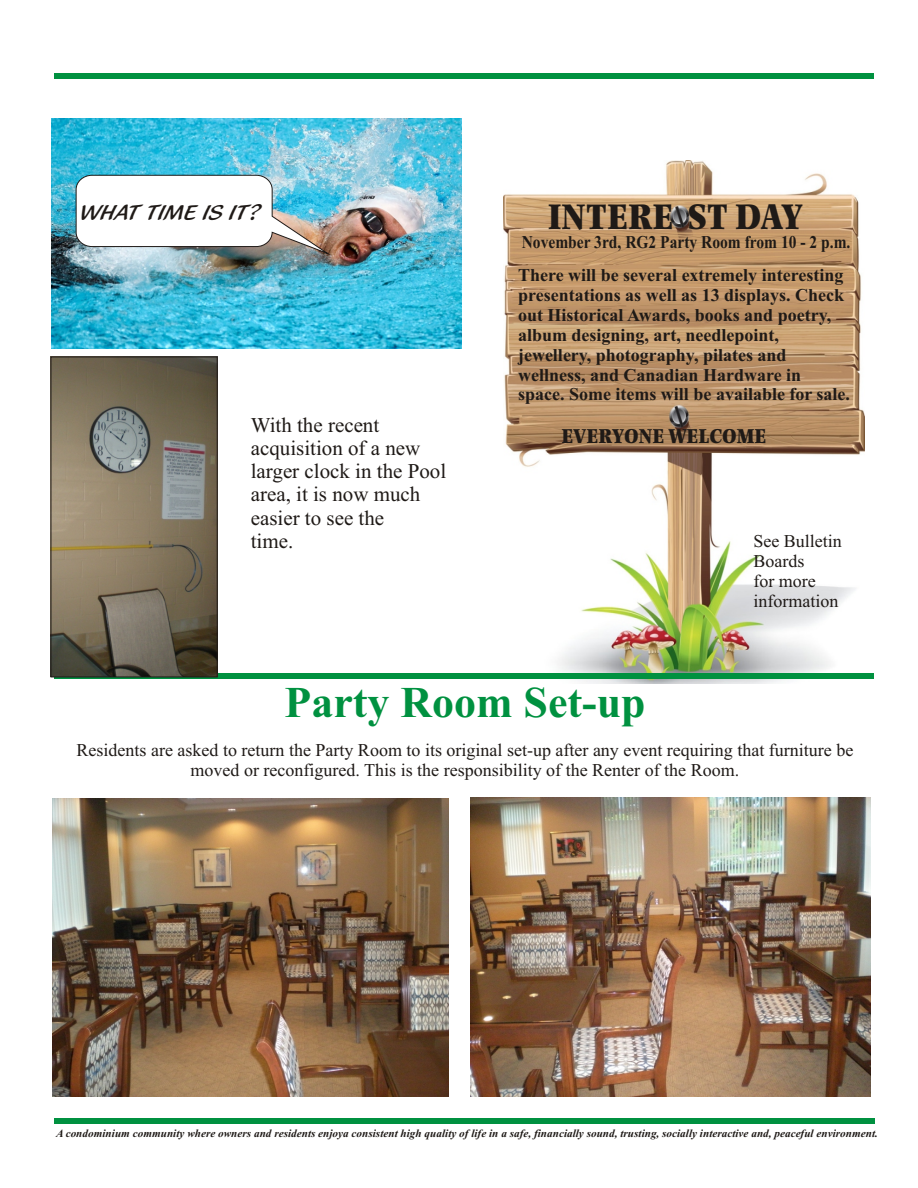
<style>
.page{position:relative;width:918px;height:1188px;background:#fff}
.page>*{position:absolute;margin:0;border:0;box-sizing:border-box;transform-origin:0 0}
.t1{font:700 43.95px "Times New Roman";color:#009140}
.t2{font:900 37.05px "Photina Casual";color:#1f1a17;scale:.88 1}
.t3{font:22.5px "Blacklight D";color:#1f1a17}
.t4{font:21px/23.2px "Times New Roman";color:#1f1a17}
.t5{font:900 21px "Photina Casual";color:#1f1a17;scale:.88 1}
.t6{font:700 18px/20px "Times New Roman";color:#1f1a17}
.t7{font:18px/20px "Times New Roman";color:#1f1a17;text-align:center}
.t8{font:700 18px/32.4px "Times New Roman";color:#1f1a17;scale:.86 1}
.t9{font:italic 700 11.25px "Times New Roman";color:#1f1a17}
</style>
<div class="page">
<img style="left:504px;top:161px;width:361px;height:523px">
<div style="left:54px;top:73px;width:820px;height:6px;background:#009140"></div>
<div style="left:54px;top:1118px;width:821px;height:6px;background:#009140"></div>
<img style="left:53px;top:799px;width:396px;height:297px">
<img style="left:471px;top:797px;width:399px;height:300px">
<div style="left:54px;top:673px;width:820px;height:6px;background:#009140"></div>
<img style="left:52px;top:118px;width:409px;height:230px">
<img style="left:76px;top:175px;width:254px;height:80px">
<img style="left:53px;top:359px;width:162px;height:316px">
<div style="left:51px;top:357px;width:166px;height:320px;border:1px solid #1f1a17"></div>
<p class="t3" style="left:80px;top:203px;width:182px">WHAT TIME IS IT?</p>
<p class="t4" style="left:251px;top:415px;width:197px">With the recent acquisition of a new larger clock in the Pool area, it is now much easier to see the<br>time.</p>
<h2 class="t2" style="left:548px;top:203px;width:291px">INTERE ST DAY</h2>
<p class="t8" style="left:518px;top:228px;width:388px">November 3rd, RG2 Party Room from 10 - 2 p.m.<br>There will be several extremely interesting</p>
<p class="t6" style="left:518px;top:287px;width:334px">presentations as well as 13 displays. Check out Historical Awards, books and poetry, album designing, art, needlepoint, jewellery, photography, pilates and wellness, and Canadian Hardware in space. Some items will be available for sale.</p>
<p class="t5" style="left:561px;top:428px;width:234px">EVERYONE WELCOME</p>
<p class="t7" style="left:753px;top:532px;width:90px;text-align:left">See Bulletin<br>Boards<br>for more information</p>
<h1 class="t1" style="left:285px;top:688px;width:363px">Party Room Set-up</h1>
<p class="t7" style="left:77px;top:741px;width:778px">Residents are asked to return the Party Room to its original set-up after any event requiring that furniture be moved or reconfigured. This is the responsibility of the Renter of the Room.</p>
<p class="t9" style="left:56px;top:1130px;width:823px">A condominium community where owners and residents enjoya consistent high quality of life in a safe, financially sound, trusting, socially interactive and, peaceful environment.</p>
</div>
